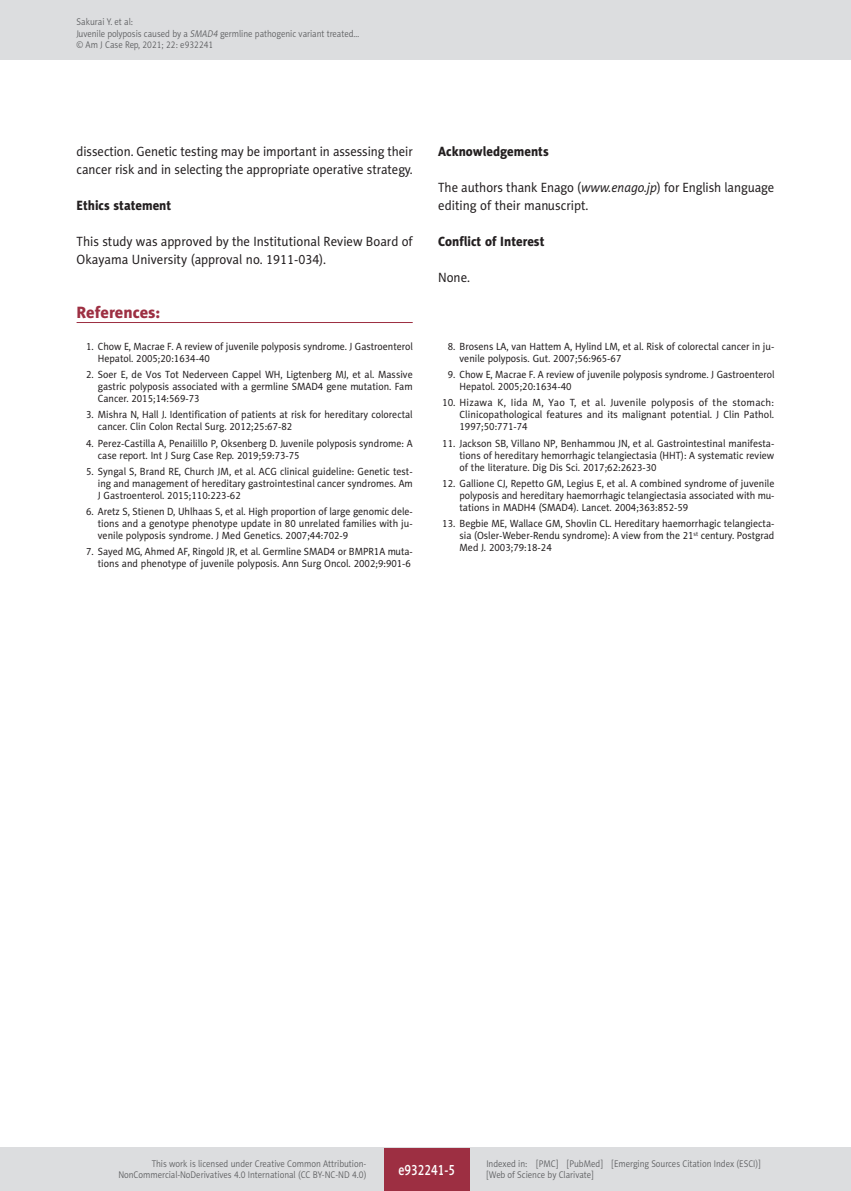
<style>
.page{position:relative;width:851px;height:1191px;background:#fff}
.page>*{position:absolute;margin:0;border:0;box-sizing:border-box;transform-origin:0 0}
.AJCR_Referencje_Tytu{font:16.5px "Naomi Sans EFN Heavy";color:#9d2f42}
.t1{font:15px "Naomi Sans EFN Medium";color:#fff;scale:.8 1}
.AJCR_Body{font:13.5px/18px "Naomi Sans EFN";letter-spacing:-.005em;color:#231f20;scale:.94 1}
.AJCR_Body-2{font:13.5px/18px "Naomi Sans EFN";letter-spacing:-.005em;color:#231f20;scale:.95 1}
.AJCR_Headline_2{font:13.5px "Naomi Sans EFN Heavy";color:#231f20;scale:.95 1}
.AJCR_Referencje_punk{font:10.5px/12px "Naomi Sans EFN";color:#231f20;text-align:justify;scale:.95 1}
.AJCR_Referencje_punk-2{font:10.5px/12px "Naomi Sans EFN";color:#231f20;scale:.94 1}
.AJCR_Referencje_punk-3{font:10.5px/12px "Naomi Sans EFN";color:#231f20;text-align:justify}
.t2{font:9.75px/11.2px "Naomi Sans EFN Light";color:#57585a;scale:.9 1}
.s1{font-style:italic}
</style>
<div class="page">
<hr style="left:77px;top:322px;width:335px;height:1px;background:#9d2f42">
<div style="left:0;top:0;width:850px;height:60px;background:#dcdddf"></div>
<div style="left:0;top:1148px;width:850px;height:43px;background:#dcdddf"></div>
<div style="left:384px;top:1147px;width:85px;height:43px;background:#9d2f42"></div>
<p class="t2" style="left:77px;top:16px;width:315px">Sakurai Y. et al:<br>Juvenile polyposis caused by a <span class="s1">SMAD4</span> germline pathogenic variant treated… © Am J Case Rep, 2021; 22: e932241</p>
<p class="AJCR_Body" style="left:77px;top:142px;width:359px">dissection. Genetic testing may be important in assessing their cancer risk and in selecting the appropriate operative strategy.</p>
<p class="AJCR_Headline_2" style="left:77px;top:197px;width:101px">Ethics statement</p>
<p class="AJCR_Body-2" style="left:77px;top:232px;width:355px">This study was approved by the Institutional Review Board of<br>Okayama University (approval no. 1911-034).</p>
<p class="AJCR_Referencje_Tytu" style="left:77px;top:302px;width:85px">References:</p>
<p class="AJCR_Referencje_punk-2" style="left:98px;top:340px;width:336px;text-indent:-12px">1. Chow E, Macrae F. A review of juvenile polyposis syndrome. J Gastroenterol<br>Hepatol. 2005;20:1634-40</p>
<p class="AJCR_Referencje_punk" style="left:98px;top:369px;width:333px;text-indent:-12px">2. Soer E, de Vos Tot Nederveen Cappel WH, Ligtenberg MJ, et al. Massive gastric polyposis associated with a germline SMAD4 gene mutation. Fam Cancer. 2015;14:569-73</p>
<p class="AJCR_Referencje_punk" style="left:98px;top:409px;width:333px;text-indent:-12px">3. Mishra N, Hall J. Identification of patients at risk for hereditary colorectal cancer. Clin Colon Rectal Surg. 2012;25:67-82</p>
<p class="AJCR_Referencje_punk" style="left:98px;top:437px;width:333px;text-indent:-12px">4. Perez-Castilla A, Penailillo P, Oksenberg D. Juvenile polyposis syndrome: A case report. Int J Surg Case Rep. 2019;59:73-75</p>
<p class="AJCR_Referencje_punk" style="left:98px;top:465px;width:333px;text-indent:-12px">5. Syngal S, Brand RE, Church JM, et al. ACG clinical guideline: Genetic test&shy;ing and management of hereditary gastrointestinal cancer syndromes. Am J Gastroenterol. 2015;110:223-62</p>
<p class="AJCR_Referencje_punk" style="left:98px;top:506px;width:333px;text-indent:-12px">6. Aretz S, Stienen D, Uhlhaas S, et al. High proportion of large genomic dele&shy;tions and a genotype phenotype update in 80 unrelated families with ju&shy;venile polyposis syndrome. J Med Genetics. 2007;44:702-9</p>
<p class="AJCR_Referencje_punk-2" style="left:86px;top:546px;width:349px;text-align:right">7. Sayed MG, Ahmed AF, Ringold JR, et al. Germline SMAD4 or BMPR1A muta&shy;tions and phenotype of juvenile polyposis. Ann Surg Oncol. 2002;9:901-6</p>
<p class="AJCR_Headline_2" style="left:438px;top:143px;width:118px">Acknowledgements</p>
<p class="AJCR_Body" style="left:438px;top:178px;width:359px">The authors thank Enago (<span class="s1">www.enago.jp</span>) for English language editing of their manuscript.</p>
<p class="AJCR_Headline_2" style="left:438px;top:233px;width:113px">Conflict of Interest</p>
<p class="AJCR_Body-2" style="left:438px;top:268px;width:35px">None.</p>
<p class="AJCR_Referencje_punk" style="left:459px;top:340px;width:333px;text-indent:-12px">8. Brosens LA, van Hattem A, Hylind LM, et al. Risk of colorectal cancer in ju&shy;venile polyposis. Gut. 2007;56:965-67</p>
<p class="AJCR_Referencje_punk-2" style="left:459px;top:369px;width:336px;text-indent:-12px">9. Chow E, Macrae F. A review of juvenile polyposis syndrome. J Gastroenterol<br>Hepatol. 2005;20:1634-40</p>
<p class="AJCR_Referencje_punk-3" style="left:459px;top:397px;width:316px;text-indent:-17px">10. Hizawa K, Iida M, Yao T, et al. Juvenile polyposis of the stomach:<br>Clinicopathological features and its malignant potential. J Clin Pathol.<br>1997;50:771-74</p>
<p class="AJCR_Referencje_punk" style="left:459px;top:437px;width:333px;text-indent:-17px">11. Jackson SB, Villano NP, Benhammou JN, et al. Gastrointestinal manifesta&shy;tions of hereditary hemorrhagic telangiectasia (HHT): A systematic review of the literature. Dig Dis Sci. 2017;62:2623-30</p>
<p class="AJCR_Referencje_punk" style="left:459px;top:477px;width:333px;text-indent:-17px">12. Gallione CJ, Repetto GM, Legius E, et al. A combined syndrome of juvenile polyposis and hereditary haemorrhagic telangiectasia associated with mu&shy;tations in MADH4 (SMAD4). Lancet. 2004;363:852-59</p>
<p class="AJCR_Referencje_punk" style="left:459px;top:518px;width:333px;text-indent:-17px">13. Begbie ME, Wallace GM, Shovlin CL. Hereditary haemorrhagic telangiecta&shy;sia (Osler-Weber-Rendu syndrome): A view from the 21<sup>st</sup> century. Postgrad Med J. 2003;79:18-24</p>
<p class="t2" style="left:118px;top:1158px;width:277px;text-align:right">This work is licensed under Creative Common Attribution-<br>NonCommercial-NoDerivatives 4.0 International (CC BY-NC-ND 4.0)</p>
<h2 class="t1" style="left:398px;top:1160px;width:72px">e932241-5</h2>
<p class="t2" style="left:486px;top:1158px;width:306px">Indexed in: [PMC] [PubMed] [Emerging Sources Citation Index (ESCI)] [Web of Science by Clarivate]</p>
</div>
